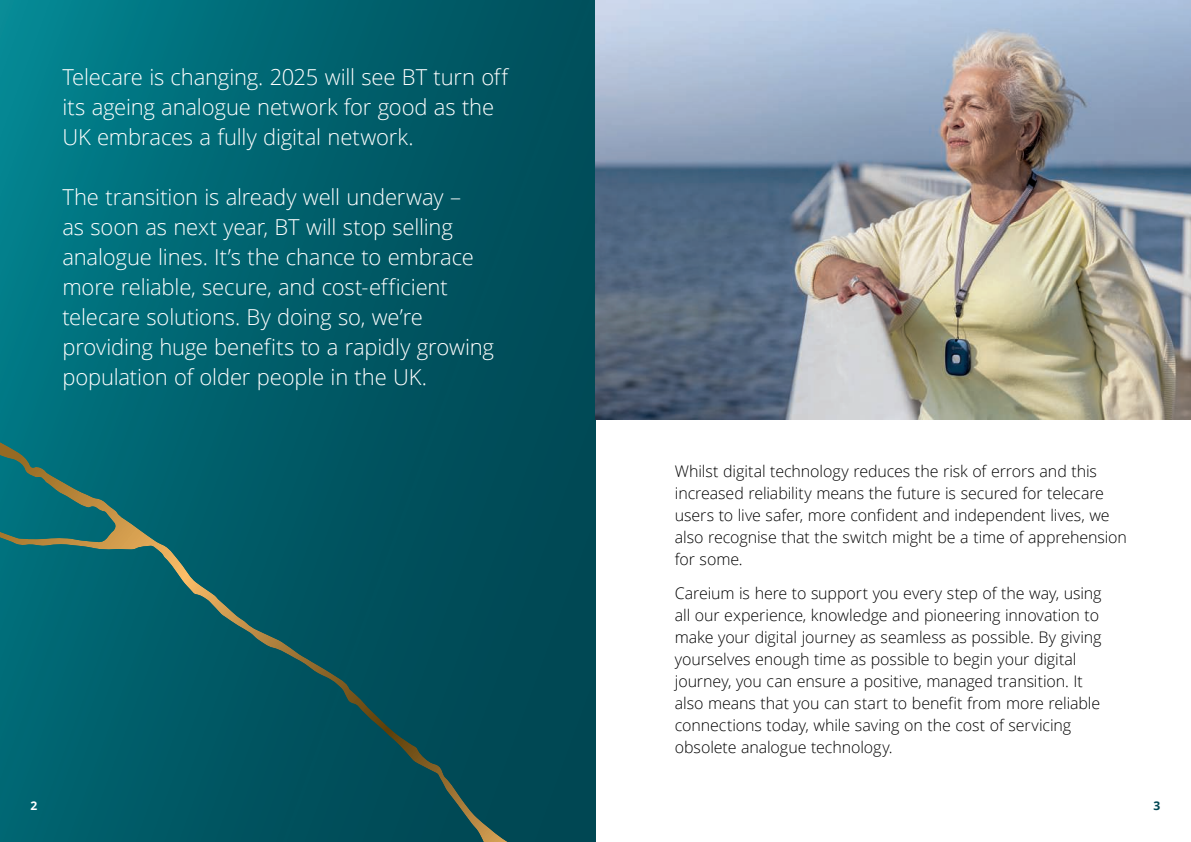
<style>
.page{position:relative;width:1191px;height:842px;background:#fff}
.page>*{position:absolute;margin:0;border:0;box-sizing:border-box;transform-origin:0 0}
.t1{font:300 22px/30px "Open Sans";letter-spacing:-.01em;color:#fff}
.t2{font:300 16px/22px "Open Sans";letter-spacing:-.005em;color:#000001}
.t3{font:700 12px "Open Sans";color:#004753}
.t4{font:700 12px "Open Sans";color:#fff}
</style>
<div class="page">
<div style="left:0;top:0;width:595px;height:842px;background:linear-gradient(to right,#017d89,#004652)"></div>
<svg style="left:0;top:455px;width:508px;height:387px;background:#055963"></svg>
<img style="left:595px;top:0;width:596px;height:420px">
<h1 class="t1" style="left:62px;top:64px;width:447px">Telecare is changing. 2025 will see BT turn off its ageing analogue network for good as the<br>UK embraces a fully digital network.</h1>
<p class="t1" style="left:62px;top:184px;width:433px">The transition is already well underway –<br>as soon as next year, BT will stop selling analogue lines. It’s the chance to embrace more reliable, secure, and cost-efficient telecare solutions. By doing so, we’re providing huge benefits to a rapidly growing population of older people in the UK.</p>
<p class="t4" style="left:31px;top:801px;width:8px">2</p>
<p class="t2" style="left:675px;top:462px;width:453px">Whilst digital technology reduces the risk of errors and this increased reliability means the future is secured for telecare users to live safer, more confident and independent lives, we also recognise that the switch might be a time of apprehension for some.</p>
<p class="t2" style="left:675px;top:583px;width:428px">Careium is here to support you every step of the way, using all our experience, knowledge and pioneering innovation to make your digital journey as seamless as possible. By giving yourselves enough time as possible to begin your digital journey, you can ensure a positive, managed transition. It also means that you can start to benefit from more reliable connections today, while saving on the cost of servicing obsolete analogue technology.</p>
<p class="t3" style="left:1153px;top:801px;width:8px">3</p>
</div>
